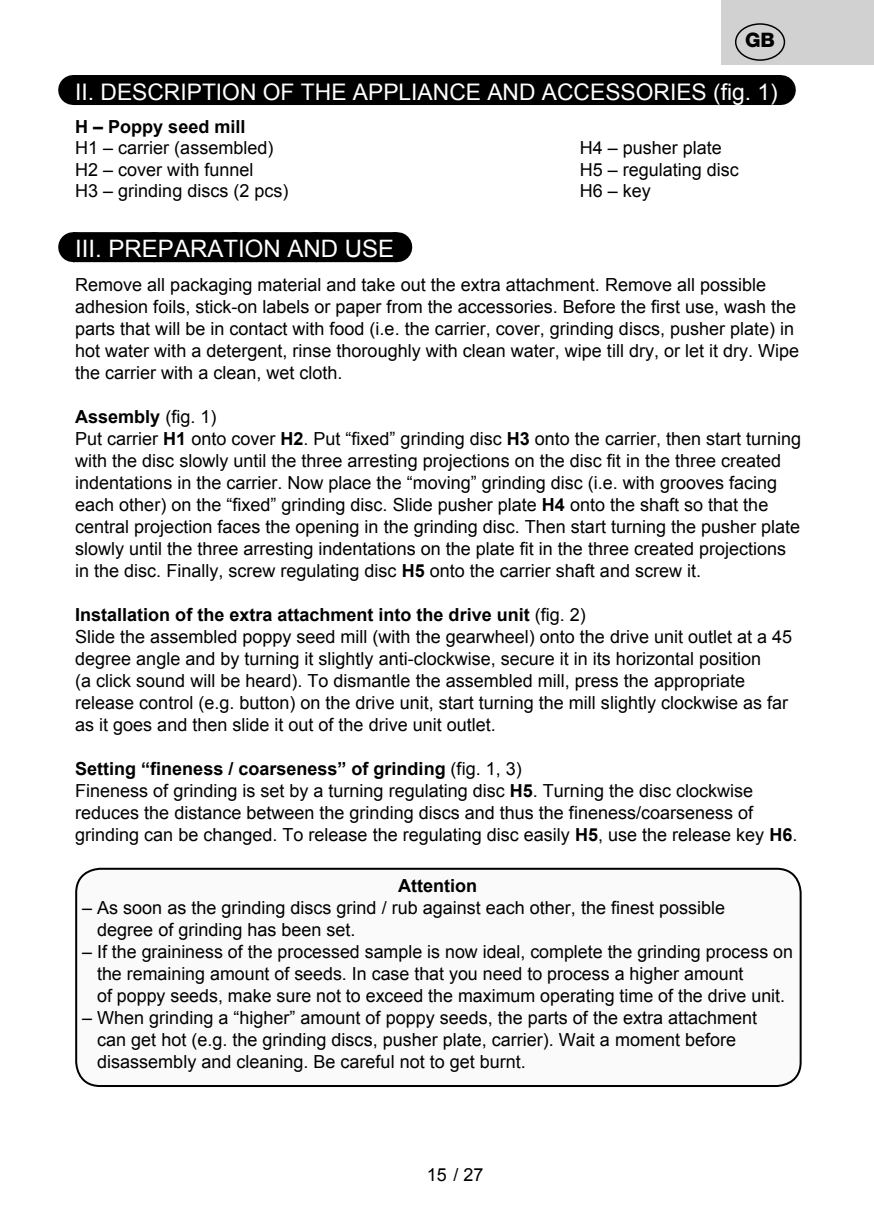
<style>
.page{position:relative;width:874px;height:1225px;background:#fff}
.page>*{position:absolute;margin:0;border:0;box-sizing:border-box;transform-origin:0 0}
.t1{font:24px "Arial";color:#fff}
.t2{font:22.8px "Arial";color:#fff}
.t3{font:800 20px "Helvetica Neue OT";color:#000}
.t4{font:18px/22px "Arial";color:#000}
.t5{font:700 18px "Arial";color:#000}
.s1{font-weight:700}
</style>
<div class="page">
<div style="left:73px;top:75px;width:706px;height:30px;background:#000"></div>
<hr style="left:779px;top:75px;width:1px;height:30px;background:#000">
<div style="left:73px;top:232px;width:323px;height:30px;background:#000"></div>
<svg style="left:155px;top:232px;width:201px;height:1px"></svg>
<hr style="left:396px;top:232px;width:1px;height:30px;background:#000">
<div style="left:76px;top:868px;width:724px;height:218px;background:#fafafa;border-radius:24px"></div>
<div style="left:75px;top:867px;width:726px;height:220px;border:2px solid #000;border-radius:24px"></div>
<div style="left:721px;top:0;width:152px;height:65px;background:#d1d1d1"></div>
<div style="left:734px;top:23px;width:50px;height:38px;border:1px solid #000;border-radius:50%"></div>
<p class="t3" style="left:744px;top:28px;width:31px">GB</p>
<p class="t2" style="left:75px;top:77px;width:703px">II. DESCRIPTION OF THE APPLIANCE AND ACCESSORIES (fig. 1)</p>
<p class="t5" style="left:75px;top:114px;width:172px">H – Poppy seed mill</p>
<p class="t4" style="left:75px;top:137px;width:200px">H1 – carrier (assembled)</p>
<p class="t4" style="left:579px;top:137px;width:144px">H4 – pusher plate</p>
<p class="t4" style="left:75px;top:158px;width:180px">H2 – cover with funnel</p>
<p class="t4" style="left:579px;top:158px;width:161px">H5 – regulating disc</p>
<p class="t4" style="left:75px;top:180px;width:215px">H3 – grinding discs (2 pcs)</p>
<p class="t4" style="left:579px;top:180px;width:73px">H6 – key</p>
<h1 class="t1" style="left:75px;top:232px;width:320px">III. PREPARATION AND USE</h1>
<p class="t4" style="left:75px;top:273px;width:725px">Remove all packaging material and take out the extra attachment. Remove all possible adhesion foils, stick-on labels or paper from the accessories. Before the first use, wash the parts that will be in contact with food (i.e. the carrier, cover, grinding discs, pusher plate) in hot water with a detergent, rinse thoroughly with clean water, wipe till dry, or let it dry. Wipe the carrier with a clean, wet cloth.</p>
<p class="t4" style="left:75px;top:405px;width:727px"><span class="s1">Assembly</span> (fig. 1)<br>Put carrier <span class="s1">H1</span> onto cover <span class="s1">H2</span>. Put “fixed” grinding disc <span class="s1">H3</span> onto the carrier, then start turning with the disc slowly until the three arresting projections on the disc fit in the three created indentations in the carrier. Now place the “moving” grinding disc (i.e. with grooves facing each other) on the “fixed” grinding disc. Slide pusher plate <span class="s1">H4</span> onto the shaft so that the central projection faces the opening in the grinding disc. Then start turning the pusher plate slowly until the three arresting indentations on the plate fit in the three created projections in the disc. Finally, screw regulating disc <span class="s1">H5</span> onto the carrier shaft and screw it.</p>
<p class="t4" style="left:75px;top:603px;width:718px"><span class="s1">Installation of the extra attachment into the drive unit</span> (fig. 2)<br>Slide the assembled poppy seed mill (with the gearwheel) onto the drive unit outlet at a 45 degree angle and by turning it slightly anti-clockwise, secure it in its horizontal position<br>(a click sound will be heard). To dismantle the assembled mill, press the appropriate release control (e.g. button) on the drive unit, start turning the mill slightly clockwise as far as it goes and then slide it out of the drive unit outlet.</p>
<p class="t4" style="left:75px;top:757px;width:723px"><span class="s1">Setting “fineness / coarseness” of grinding</span> (fig. 1, 3)<br>Fineness of grinding is set by a turning regulating disc <span class="s1">H5</span>. Turning the disc clockwise reduces the distance between the grinding discs and thus the fineness/coarseness of grinding can be changed. To release the regulating disc easily <span class="s1">H5</span>, use the release key <span class="s1">H6</span>.</p>
<p class="t5" style="left:398px;top:873px;width:80px">Attention</p>
<p class="t4" style="left:97px;top:896px;width:629px;text-indent:-15px">– As soon as the grinding discs grind / rub against each other, the finest possible degree of grinding has been set.</p>
<p class="t4" style="left:97px;top:940px;width:697px;text-indent:-15px">– If the graininess of the processed sample is now ideal, complete the grinding process on the remaining amount of seeds. In case that you need to process a higher amount<br>of poppy seeds, make sure not to exceed the maximum operating time of the drive unit.</p>
<p class="t4" style="left:97px;top:1006px;width:661px;text-indent:-15px">– When grinding a “higher” amount of poppy seeds, the parts of the extra attachment can get hot (e.g. the grinding discs, pusher plate, carrier). Wait a moment before disassembly and cleaning. Be careful not to get burnt.</p>
<p class="t4" style="left:427px;top:1164px;width:58px">15 / 27</p>
</div>
